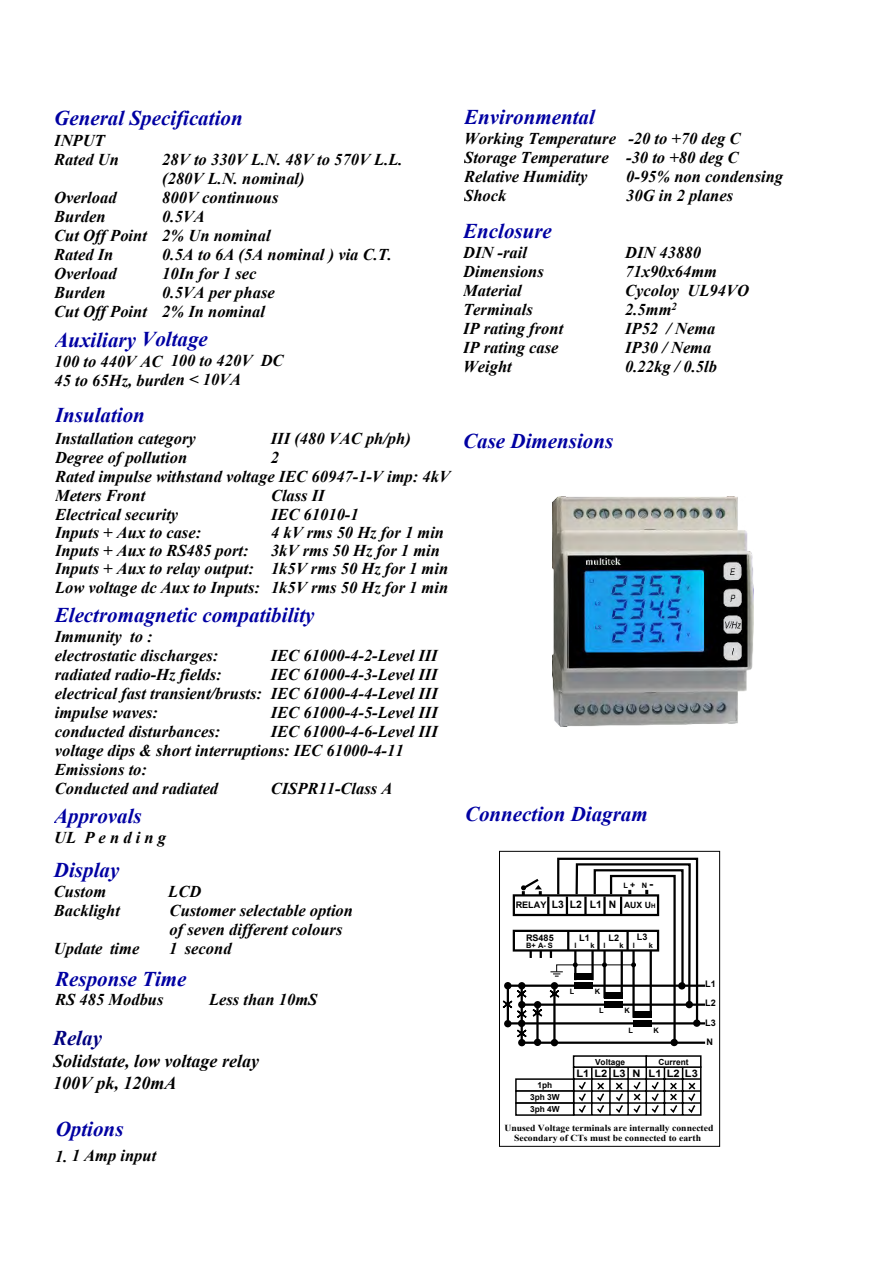
<style>
.page{position:relative;width:893px;height:1263px;background:#fff}
.page>*{position:absolute;margin:0;border:0;box-sizing:border-box;transform-origin:0 0}
.t1{font:italic 700 21px "Times New Roman";color:#0000a2}
.t2{font:italic 700 21px "Times New Roman";color:#000080}
.t3{font:italic 700 18px/21.6px "Times New Roman";color:#000}
.t4{font:italic 700 16.5px/18.9px "Times New Roman";color:#000}
.t5{font:700 10.35px "Arial";color:#000;scale:1.07 1}
.t6{font:700 10.35px "Arial";color:#000}
.t7{font:700 9.15px/10.6px "Times New Roman";color:#000;text-align:center;scale:1.05 1}
.t8{font:700 9px "Arial";color:#000}
.t9{font:700 8.7px "Arial";color:#000}
.t10{font:700 8.4px/12px "Arial";color:#000;text-align:center}
.t11{font:700 7.35px "Arial";color:#000}
.s1{font-size:12.3px}
.s2{font-size:8.7px}
.s3{font-size:6.15px}
</style>
<div class="page">
<img style="left:553px;top:497px;width:200px;height:229px">
<hr style="left:520px;top:1041px;width:185px;height:3px;background:#000">
<hr style="left:509px;top:1022px;width:196px;height:2px;background:#000">
<hr style="left:520px;top:1003px;width:185px;height:3px;background:#000">
<hr style="left:509px;top:984px;width:196px;height:3px;background:#000">
<div style="left:499px;top:851px;width:221px;height:295px;border:1px solid #000"></div>
<svg style="left:499px;top:856px;width:203px;height:260px"></svg>
<p class="t1" style="left:54px;top:111px;width:190px">General Specification</p>
<p class="t4" style="left:54px;top:133px;width:66px">INPUT<br>Rated Un</p>
<p class="t4" style="left:162px;top:152px;width:242px">28V to 330V L.N. 48V to 570V L.L. (280V L.N. nominal)</p>
<p class="t4" style="left:54px;top:190px;width:64px">Overload</p>
<p class="t4" style="left:162px;top:190px;width:118px">800V continuous</p>
<p class="t4" style="left:54px;top:209px;width:53px">Burden</p>
<p class="t4" style="left:54px;top:209px;width:218px;text-indent:108px">0.5VA<br>Cut Off Point 2% Un nominal<br>Rated In</p>
<p class="t4" style="left:162px;top:247px;width:231px">0.5A to 6A (5A nominal ) via C.T.</p>
<p class="t4" style="left:54px;top:266px;width:64px">Overload</p>
<p class="t4" style="left:162px;top:266px;width:96px">10In for 1 sec</p>
<p class="t4" style="left:54px;top:285px;width:53px">Burden</p>
<p class="t4" style="left:54px;top:285px;width:222px;text-indent:108px">0.5VA per phase<br>Cut Off Point 2% In nominal</p>
<p class="t1" style="left:54px;top:332px;width:155px">Auxiliary Voltage</p>
<p class="t4" style="left:55px;top:353px;width:231px">100 to 440V AC 100 to 420V DC<br>45 to 65Hz, burden &lt; 10VA</p>
<p class="t1" style="left:55px;top:408px;width:91px">Insulation</p>
<p class="t4" style="left:55px;top:430px;width:142px">Installation category</p>
<p class="t4" style="left:271px;top:430px;width:141px">III (480 VAC ph/ph)</p>
<p class="t4" style="left:55px;top:449px;width:134px">Degree of pollution</p>
<p class="t4" style="left:55px;top:449px;width:397px;text-indent:216px">2<br>Rated impulse withstand voltage IEC 60947-1-V imp: 4kV<br>Meters Front</p>
<p class="t4" style="left:271px;top:487px;width:55px">Class II</p>
<p class="t4" style="left:55px;top:506px;width:125px">Electrical security</p>
<p class="t4" style="left:271px;top:506px;width:89px">IEC 61010-1</p>
<p class="t4" style="left:55px;top:524px;width:148px">Inputs + Aux to case:</p>
<p class="t4" style="left:271px;top:524px;width:175px">4 kV rms 50 Hz for 1 min</p>
<p class="t4" style="left:55px;top:542px;width:195px">Inputs + Aux to RS485 port:</p>
<p class="t4" style="left:55px;top:542px;width:395px;line-height:18.5px;text-indent:216px">3kV rms 50 Hz for 1 min<br>Inputs + Aux to relay output: 1k5V rms 50 Hz for 1 min<br>Low voltage dc Aux to Inputs: 1k5V rms 50 Hz for 1 min</p>
<p class="t1" style="left:55px;top:608px;width:261px">Electromagnetic compatibility</p>
<p class="t4" style="left:55px;top:629px;width:165px">Immunity to : electrostatic discharges:</p>
<p class="t4" style="left:271px;top:648px;width:168px">IEC 61000-4-2-Level III</p>
<p class="t4" style="left:55px;top:667px;width:384px;text-align:justify;text-indent:216px">IEC 61000-4-3-Level III electrical fast transient/brusts: IEC 61000-4-4-Level III impulse waves:</p>
<p class="t4" style="left:55px;top:667px;width:168px">radiated radio-Hz fields:</p>
<p class="t4" style="left:271px;top:705px;width:168px">IEC 61000-4-5-Level III</p>
<p class="t4" style="left:55px;top:723px;width:384px;text-indent:216px">IEC 61000-4-6-Level III voltage dips &amp; short interruptions: IEC 61000-4-11<br>Emissions to:<br>Conducted and radiated</p>
<p class="t4" style="left:55px;top:723px;width:167px">conducted disturbances:</p>
<p class="t4" style="left:271px;top:780px;width:123px">CISPR11-Class A</p>
<p class="t1" style="left:54px;top:808px;width:89px">Approvals</p>
<p class="t4" style="left:54px;top:829px;width:113px">UL P e n d i n g</p>
<p class="t1" style="left:54px;top:863px;width:67px">Display</p>
<p class="t4" style="left:54px;top:884px;width:54px">Custom</p>
<p class="t4" style="left:168px;top:884px;width:34px">LCD</p>
<p class="t4" style="left:54px;top:903px;width:68px">Backlight</p>
<p class="t4" style="left:170px;top:903px;width:185px">Customer selectable option of seven different colours</p>
<p class="t4" style="left:54px;top:941px;width:87px">Update time</p>
<p class="t4" style="left:169px;top:941px;width:64px">1 second</p>
<p class="t1" style="left:55px;top:972px;width:133px">Response Time</p>
<p class="t4" style="left:55px;top:992px;width:110px">RS 485 Modbus</p>
<p class="t4" style="left:209px;top:992px;width:110px">Less than 10mS</p>
<p class="t2" style="left:53px;top:1030px;width:50px">Relay</p>
<p class="t3" style="left:53px;top:1052px;width:208px">Solidstate, low voltage relay<br>100V pk, 120mA</p>
<p class="t1" style="left:56px;top:1122px;width:69px">Options</p>
<p class="t4" style="left:55px;top:1148px;width:103px">1. 1 Amp input</p>
<p class="t1" style="left:464px;top:110px;width:132px">Environmental</p>
<p class="t4" style="left:464px;top:131px;width:278px">Working Temperature -20 to +70 deg C<br>Storage Temperature -30 to +80 deg C<br>Relative Humidity</p>
<p class="t4" style="left:626px;top:169px;width:158px">0-95% non condensing</p>
<p class="t4" style="left:464px;top:188px;width:44px">Shock</p>
<p class="t4" style="left:626px;top:188px;width:108px">30G in 2 planes</p>
<p class="t1" style="left:463px;top:224px;width:90px">Enclosure</p>
<p class="t4" style="left:463px;top:245px;width:65px">DIN -rail</p>
<p class="t4" style="left:625px;top:245px;width:77px">DIN 43880</p>
<p class="t4" style="left:463px;top:264px;width:82px">Dimensions</p>
<p class="t4" style="left:625px;top:264px;width:93px">71x90x64mm</p>
<p class="t4" style="left:463px;top:283px;width:60px">Material</p>
<p class="t4" style="left:625px;top:283px;width:125px">Cycoloy UL94VO</p>
<p class="t4" style="left:463px;top:302px;width:71px">Terminals</p>
<p class="t4" style="left:625px;top:302px;width:53px">2.5mm<sup>2</sup></p>
<p class="t4" style="left:463px;top:321px;width:102px">IP rating front</p>
<p class="t4" style="left:625px;top:321px;width:92px">IP52 / Nema</p>
<p class="t4" style="left:463px;top:340px;width:97px">IP rating case</p>
<p class="t4" style="left:625px;top:340px;width:88px">IP30 / Nema</p>
<p class="t4" style="left:463px;top:359px;width:50px">Weight</p>
<p class="t4" style="left:625px;top:359px;width:93px">0.22kg / 0.5lb</p>
<p class="t1" style="left:463px;top:434px;width:152px">Case Dimensions</p>
<p class="t1" style="left:465px;top:807px;width:184px">Connection Diagram</p>
<p class="t6" style="left:552px;top:901px;width:66px">L3 L2 L1 N</p>
<p class="t8" style="left:516px;top:901px;width:32px">RELAY</p>
<p class="t11" style="left:642px;top:882px;width:13px">N <span class="s1">-</span></p>
<p class="t11" style="left:624px;top:882px;width:13px">L <span class="s2">+</span></p>
<p class="t9" style="left:624px;top:901px;width:33px">AUX U<span class="s3">H</span></p>
<p class="t8" style="left:526px;top:934px;width:29px">RS485</p>
<p class="t11" style="left:526px;top:943px;width:28px">B+ A- S</p>
<p class="t8" style="left:579px;top:934px;width:12px">L1</p>
<p class="t8" style="left:608px;top:934px;width:12px">L2</p>
<p class="t8" style="left:637px;top:934px;width:12px">L3</p>
<p class="t11" style="left:575px;top:943px;width:4px">l</p>
<p class="t11" style="left:591px;top:943px;width:6px">k</p>
<p class="t11" style="left:603px;top:943px;width:4px">l</p>
<p class="t11" style="left:619px;top:943px;width:17px">k l</p>
<p class="t11" style="left:649px;top:943px;width:6px">k</p>
<p class="t10" style="left:530px;top:1080px;width:31px">1ph<br>3ph 3W<br>3ph 4W</p>
<p class="t11" style="left:570px;top:988px;width:6px">L</p>
<p class="t11" style="left:595px;top:988px;width:7px">K</p>
<p class="t11" style="left:599px;top:1008px;width:6px">L</p>
<p class="t11" style="left:624px;top:1007px;width:7px">K</p>
<p class="t11" style="left:629px;top:1028px;width:6px">L</p>
<p class="t11" style="left:654px;top:1028px;width:7px">K</p>
<p class="t10" style="left:595px;top:1056px;width:31px">Voltage</p>
<p class="t10" style="left:658px;top:1056px;width:31px">Current</p>
<p class="t5" style="left:649px;top:1069px;width:48px">L1 L2 L3</p>
<p class="t5" style="left:576px;top:1069px;width:61px">L1 L2 L3 N</p>
<p class="t8" style="left:705px;top:981px;width:12px">L1</p>
<p class="t8" style="left:705px;top:1019px;width:12px">L3</p>
<p class="t8" style="left:705px;top:1000px;width:12px">L2</p>
<p class="t8" style="left:706px;top:1038px;width:8px">N</p>
<p class="t7" style="left:504px;top:1123px;width:201px">Unused Voltage terminals are internally connected<br>Secondary of CTs must be connected to earth</p>
</div>
